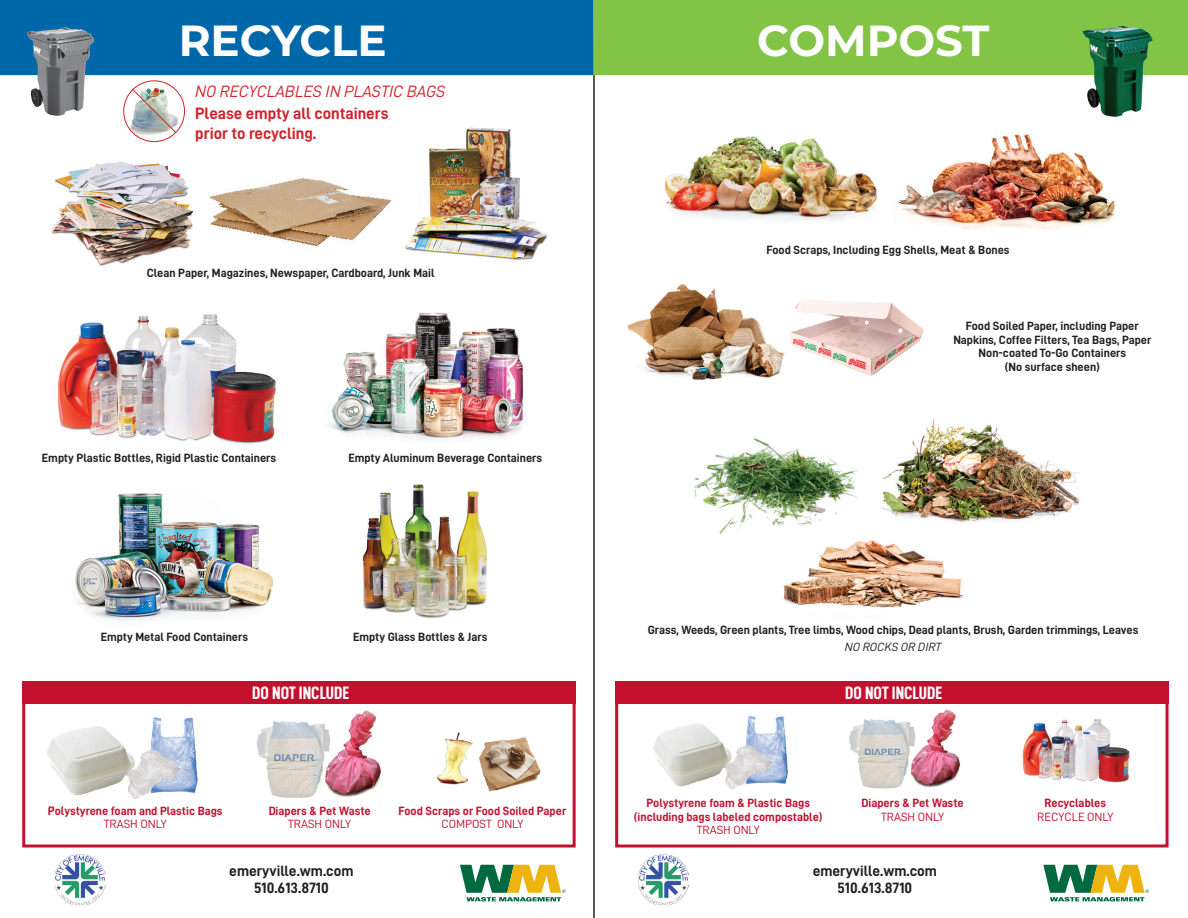
<style>
.page{position:relative;width:1188px;height:918px;background:#fff}
.page>*{position:absolute;margin:0;border:0;box-sizing:border-box;transform-origin:0 0}
.t1{font:700 43.5px "Montserrat";color:#fff}
.t2{font:18px "D DIN Condensed Bold";color:#fff}
.t3{font:16.5px/19.8px "D DIN Bold";color:#d1232a}
.t4{font:16.5px "D DIN Italic";color:#d1232a}
.t5{font:15px/17px "D DIN Bold";color:#231f20;text-align:center}
.t6{font:12px/13.5px "D DIN Bold";color:#231f20;text-align:center}
.t7{font:12px/13.5px "D DIN Bold";color:#c3102f;text-align:center}
.t8{font:12px "D DIN";color:#c3102f}
.t9{font:12px "D DIN Italic";color:#231f20}
</style>
<div class="page">
<img style="left:404px;top:127px;width:144px;height:133px">
<img style="left:208px;top:178px;width:183px;height:69px">
<img style="left:51px;top:161px;width:143px;height:105px">
<img style="left:693px;top:438px;width:166px;height:96px">
<img style="left:140px;top:717px;width:58px;height:80px">
<img style="left:737px;top:716px;width:51px;height:70px">
<img style="left:47px;top:726px;width:77px;height:38px">
<img style="left:48px;top:764px;width:76px;height:44px">
<img style="left:49px;top:806px;width:75px;height:2px">
<img style="left:124px;top:747px;width:16px;height:52px">
<img style="left:653px;top:723px;width:69px;height:35px">
<img style="left:657px;top:758px;width:65px;height:29px">
<img style="left:722px;top:743px;width:15px;height:47px">
<img style="left:256px;top:721px;width:69px;height:37px">
<img style="left:264px;top:758px;width:60px;height:40px">
<img style="left:338px;top:710px;width:39px;height:45px">
<img style="left:337px;top:755px;width:44px;height:42px">
<img style="left:325px;top:729px;width:12px;height:66px">
<img style="left:849px;top:719px;width:61px;height:34px">
<img style="left:857px;top:753px;width:53px;height:36px">
<img style="left:921px;top:710px;width:35px;height:40px">
<img style="left:921px;top:750px;width:39px;height:38px">
<img style="left:910px;top:726px;width:11px;height:60px">
<img style="left:436px;top:732px;width:37px;height:53px">
<img style="left:57px;top:314px;width:219px;height:130px">
<img style="left:75px;top:493px;width:198px;height:128px">
<img style="left:329px;top:312px;width:195px;height:128px">
<img style="left:362px;top:484px;width:125px;height:134px">
<hr style="left:593px;top:5px;width:2px;height:913px;background:#231f20">
<div style="left:22px;top:692px;width:554px;height:156px;border:3px solid #c3102f"></div>
<div style="left:615px;top:692px;width:554px;height:156px;border:3px solid #c3102f"></div>
<img style="left:479px;top:737px;width:62px;height:55px">
<div style="left:22px;top:681px;width:554px;height:22px;background:#c3102f"></div>
<div style="left:615px;top:681px;width:554px;height:22px;background:#c3102f"></div>
<div style="left:0;top:0;width:593px;height:75px;background:#0068a9"></div>
<div style="left:593px;top:0;width:595px;height:75px;background:#83c447"></div>
<svg style="left:460px;top:865px;width:106px;height:36px"></svg>
<svg style="left:1043px;top:865px;width:106px;height:36px"></svg>
<img style="left:882px;top:418px;width:199px;height:104px">
<img style="left:773px;top:526px;width:191px;height:82px">
<img style="left:1022px;top:718px;width:108px;height:65px">
<img style="left:665px;top:136px;width:212px;height:85px">
<img style="left:894px;top:134px;width:221px;height:97px">
<img style="left:627px;top:284px;width:176px;height:96px">
<img style="left:790px;top:300px;width:134px;height:76px">
<svg style="left:124px;top:81px;width:61px;height:61px"></svg>
<img style="left:125px;top:85px;width:57px;height:53px">
<div style="left:123px;top:80px;width:62px;height:62px;border:1px solid #d62028;border-radius:50%"></div>
<svg style="left:131px;top:88px;width:46px;height:46px"></svg>
<img style="left:55px;top:854px;width:51px;height:51px">
<img style="left:638px;top:854px;width:51px;height:51px">
<img style="left:26px;top:28px;width:68px;height:88px">
<img style="left:1083px;top:26px;width:70px;height:91px">
<h1 class="t1" style="left:179px;top:9px;width:210px">RECYCLE</h1>
<h1 class="t1" style="left:757px;top:9px;width:234px">COMPOST</h1>
<h3 class="t4" style="left:195px;top:82px;width:252px">NO RECYCLABLES IN PLASTIC BAGS</h3>
<h3 class="t3" style="left:195px;top:103px;width:195px">Please empty all containers prior to recycling.</h3>
<p class="t6" style="left:147px;top:266px;width:289px">Clean Paper, Magazines, Newspaper, Cardboard, Junk Mail</p>
<p class="t6" style="left:42px;top:450px;width:236px">Empty Plastic Bottles, Rigid Plastic Containers</p>
<p class="t6" style="left:348px;top:450px;width:195px">Empty Aluminum Beverage Containers</p>
<p class="t6" style="left:101px;top:630px;width:149px">Empty Metal Food Containers</p>
<p class="t6" style="left:353px;top:630px;width:136px">Empty Glass Bottles &amp; Jars</p>
<p class="t6" style="left:767px;top:243px;width:244px">Food Scraps, Including Egg Shells, Meat &amp; Bones</p>
<p class="t6" style="left:953px;top:319px;width:200px">Food Soiled Paper, including Paper<br>Napkins, Coffee Filters, Tea Bags, Paper<br>Non-coated To-Go Containers<br>(No surface sheen)</p>
<p class="t6" style="left:648px;top:623px;width:492px">Grass, Weeds, Green plants, Tree limbs, Wood chips, Dead plants, Brush, Garden trimmings, Leaves</p>
<p class="t9" style="left:845px;top:640px;width:98px">NO ROCKS OR DIRT</p>
<h2 class="t2" style="left:252px;top:683px;width:99px">DO NOT INCLUDE</h2>
<h2 class="t2" style="left:845px;top:683px;width:99px">DO NOT INCLUDE</h2>
<p class="t7" style="left:48px;top:804px;width:176px">Polystyrene foam and Plastic Bags</p>
<p class="t8" style="left:104px;top:818px;width:64px">TRASH ONLY</p>
<p class="t7" style="left:269px;top:804px;width:103px">Diapers &amp; Pet Waste</p>
<p class="t8" style="left:288px;top:818px;width:64px">TRASH ONLY</p>
<p class="t7" style="left:399px;top:804px;width:169px">Food Scraps or Food Soiled Paper</p>
<p class="t8" style="left:442px;top:818px;width:83px">COMPOST ONLY</p>
<p class="t7" style="left:634px;top:796px;width:190px">Polystyrene foam &amp; Plastic Bags (including bags labeled compostable)</p>
<p class="t8" style="left:697px;top:824px;width:64px">TRASH ONLY</p>
<p class="t7" style="left:862px;top:796px;width:103px">Diapers &amp; Pet Waste</p>
<p class="t8" style="left:881px;top:810px;width:64px">TRASH ONLY</p>
<p class="t5" style="left:229px;top:863px;width:126px">emeryville.wm.com<br>510.613.8710</p>
<p class="t5" style="left:813px;top:863px;width:126px">emeryville.wm.com<br>510.613.8710</p>
<p class="t7" style="left:1045px;top:796px;width:63px">Recyclables</p>
<p class="t8" style="left:1037px;top:810px;width:78px">RECYCLE ONLY</p>
</div>
